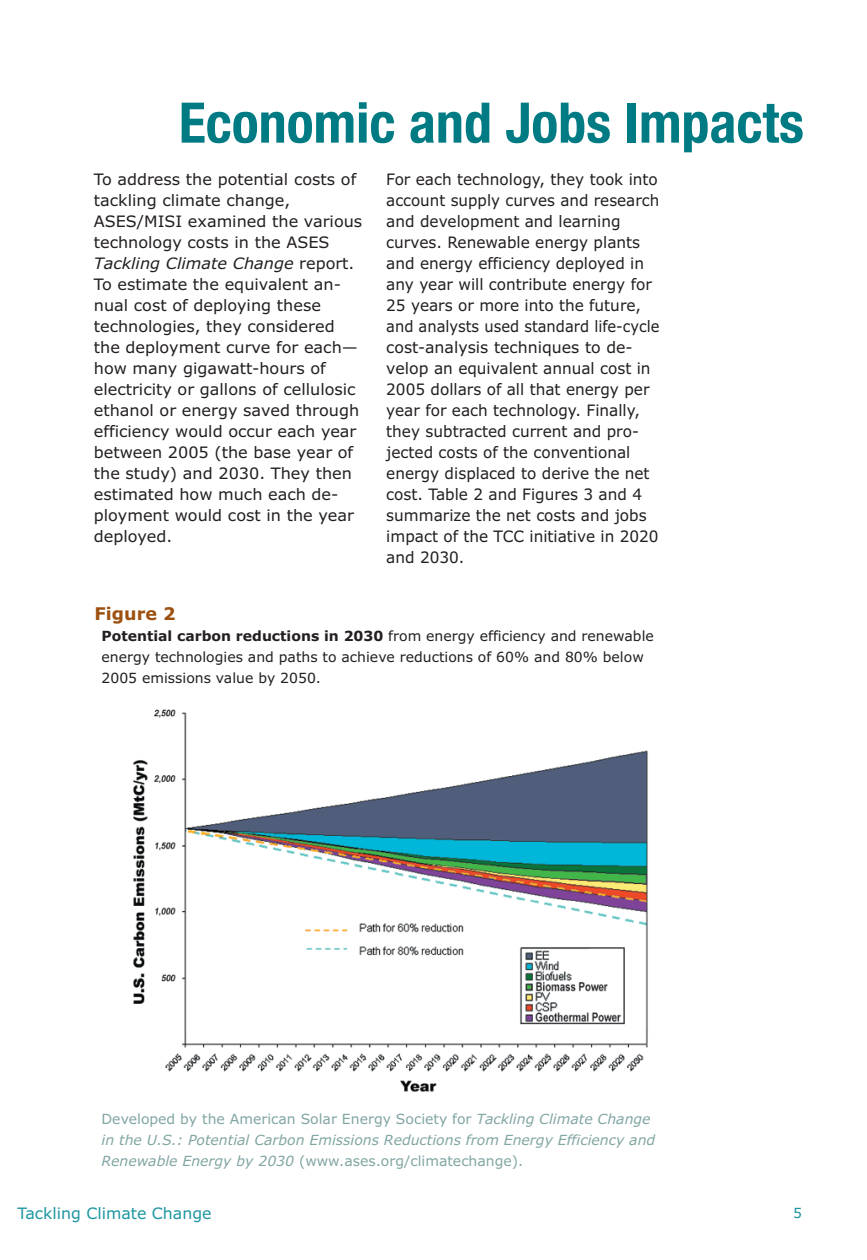
<style>
.page{position:relative;width:867px;height:1260px;background:#fff}
.page>*{position:absolute;margin:0;border:0;box-sizing:border-box;transform-origin:0 0}
.t1{font:700 condensed 56px "Helvetica Neue";color:#007a83}
.t2{font:700 17.5px "Verdana";color:#9d5010}
.t3{font:15.75px/21px "Verdana";color:#231f20}
.t4{font:15.75px "Verdana";color:#1d97a1}
.t5{font:italic 14px/21px "Verdana";color:#81a6a3}
.t6{font:14px/21px "Verdana";color:#231f20}
.t7{font:14px "Verdana";color:#1d97a1}
.s1{font-style:italic}
.s2{font-weight:700}
.s3{font-style:normal}
</style>
<div class="page">
<img style="left:133px;top:709px;width:515px;height:383px">
<h1 class="t1" style="left:179px;top:89px;width:626px">Economic and Jobs Impacts</h1>
<p class="t3" style="left:94px;top:169px;width:270px">To address the potential costs of tackling climate change,<br>ASES/MISI examined the various technology costs in the ASES<br><span class="s1">Tackling Climate Change</span> report.<br>To estimate the equivalent an&shy;nual cost of deploying these technologies, they considered the deployment curve for each— how many gigawatt-hours of electricity or gallons of cellulosic ethanol or energy saved through efficiency would occur each year between 2005 (the base year of the study) and 2030. They then estimated how much each de&shy;ployment would cost in the year deployed.</p>
<p class="t3" style="left:386px;top:169px;width:275px">For each technology, they took into account supply curves and research and development and learning curves. Renewable energy plants and energy efficiency deployed in any year will contribute energy for<br>25 years or more into the future, and analysts used standard life-cycle cost-analysis techniques to de&shy;velop an equivalent annual cost in<br>2005 dollars of all that energy per year for each technology. Finally, they subtracted current and pro&shy;jected costs of the conventional energy displaced to derive the net cost. Table 2 and Figures 3 and 4 summarize the net costs and jobs impact of the TCC initiative in 2020 and 2030.</p>
<p class="t2" style="left:94px;top:603px;width:82px">Figure 2</p>
<p class="t6" style="left:101px;top:625px;width:553px"><span class="s2">Potential carbon reductions in 2030</span> from energy efficiency and renewable energy technologies and paths to achieve reductions of 60% and 80% below<br>2005 emissions value by 2050.</p>
<p class="t5" style="left:101px;top:1108px;width:555px"><span class="s3">Developed by the American Solar Energy Society for</span> Tackling Climate Change in the U.S.: Potential Carbon Emissions Reductions from Energy Efficiency and<br>Renewable Energy by 2030 <span class="s3">(www.ases.org/climatechange).</span></p>
<p class="t4" style="left:18px;top:1204px;width:195px">Tackling Climate Change</p>
<p class="t7" style="left:793px;top:1205px;width:10px">5</p>
</div>
